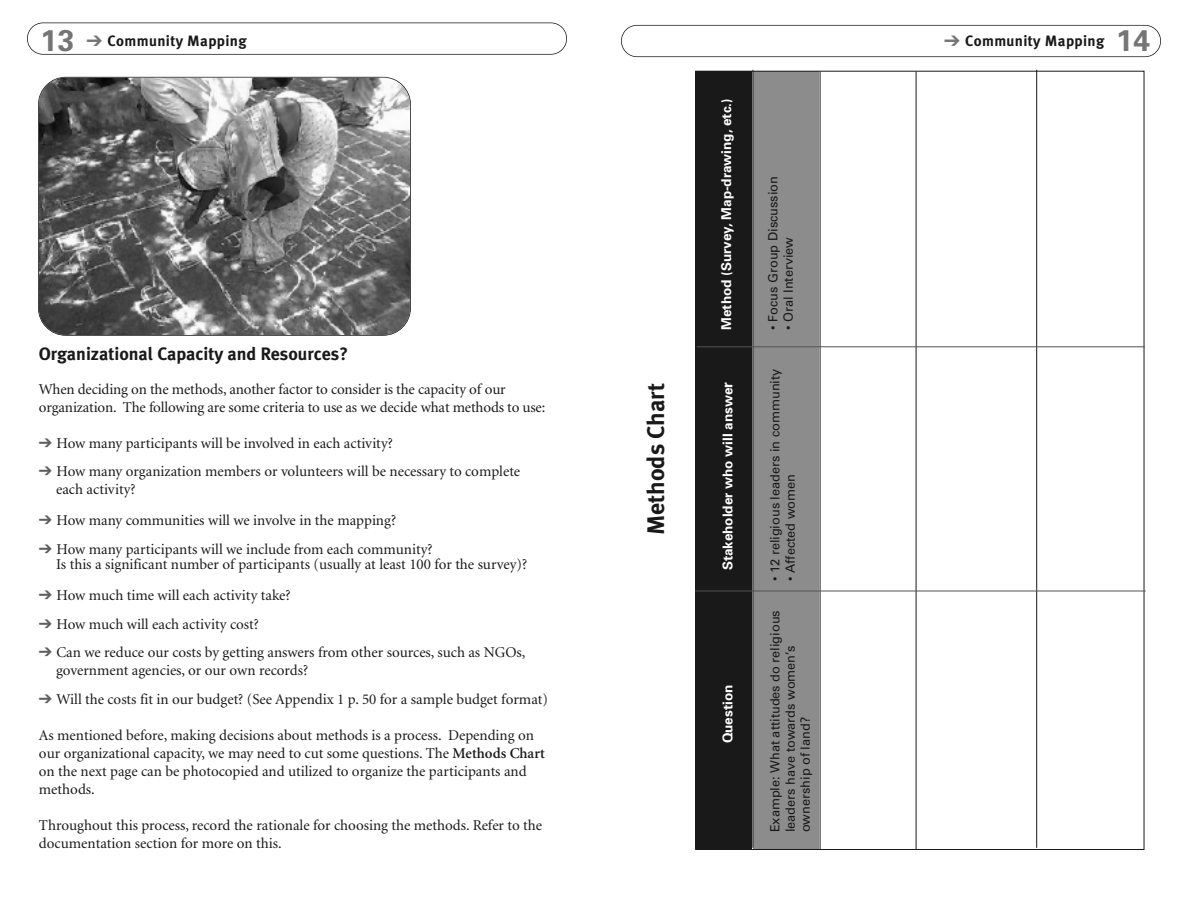
<style>
.page{position:relative;width:1188px;height:918px;background:#fff}
.page>*{position:absolute;margin:0;border:0;box-sizing:border-box;transform-origin:0 0}
.t1{font:700 24px "Meta Plus";color:#191919}
.t2{font:700 18px "Meta Plus";color:#191919}
.t3{font:15px/18px "Minion";color:#191919}
.t4{font:700 15px "Meta Plus";letter-spacing:.025em;color:#191919}
.t5{font:700 13.5px "Univers";color:#fff}
.t6{font:12.75px/15.3px "Univers";color:#191919}
.s1{font-family:"Univers";font-size:30px;color:#757575}
.s2{color:#757575}
.s3{color:#5e5e5e}
.s4{font-weight:600}
.s5{font-size:15px}
</style>
<div class="page">
<div style="left:621px;top:25px;width:540px;height:32px;border:2px solid #191919;border-radius:16px"></div>
<div style="left:27px;top:22px;width:540px;height:33px;border:2px solid #191919;border-radius:16px"></div>
<div style="left:695px;top:72px;width:57px;height:777px;background:#191919"></div>
<div style="left:754px;top:72px;width:65px;height:777px;background:#8c8c8c"></div>
<hr style="left:753px;top:70px;width:1px;height:778px;background:#191919">
<hr style="left:820px;top:72px;width:1px;height:778px;background:#191919">
<hr style="left:916px;top:72px;width:1px;height:778px;background:#191919">
<hr style="left:1036px;top:70px;width:1px;height:778px;background:#191919">
<hr style="left:695px;top:591px;width:451px;height:1px;background:#535353">
<hr style="left:697px;top:346px;width:448px;height:1px;background:#535353">
<img style="left:39px;top:78px;width:371px;height:257px;border-radius:27px">
<div style="left:38px;top:77px;width:373px;height:259px;border:2px solid #191919;border-radius:28px"></div>
<p class="t4" style="left:40px;top:32px;width:208px"><span class="s1">13</span> <span class="s2">➔</span> Community Mapping</p>
<p class="t4" style="left:944px;top:32px;width:207px"><span class="s2">➔</span> Community Mapping <span class="s1">14</span></p>
<p class="t2" style="left:39px;top:344px;width:311px">Organizational Capacity and Resources?</p>
<p class="t3" style="left:39px;top:380px;width:508px">When deciding on the methods, another factor to consider is the capacity of our organization. The following are some criteria to use as we decide what methods to use:</p>
<p class="t3" style="left:39px;top:434px;width:356px"><span class="s3">➔</span> How many participants will be involved in each activity?</p>
<p class="t3" style="left:56px;top:463px;width:466px;text-indent:-17px"><span class="s3">➔</span> How many organization members or volunteers will be necessary to complete each activity?</p>
<p class="t3" style="left:39px;top:512px;width:359px"><span class="s3">➔</span> How many communities will we involve in the mapping?</p>
<p class="t3" style="left:56px;top:542px;width:473px;line-height:15px;text-indent:-17px"><span class="s3">➔</span> How many participants will we include from each community?<br>Is this a significant number of participants (usually at least 100 for the survey)?</p>
<p class="t3" style="left:39px;top:587px;width:253px"><span class="s3">➔</span> How much time will each activity take?</p>
<p class="t3" style="left:39px;top:615px;width:222px"><span class="s3">➔</span> How much will each activity cost?</p>
<p class="t3" style="left:56px;top:644px;width:471px;text-indent:-17px"><span class="s3">➔</span> Can we reduce our costs by getting answers from other sources, such as NGOs, government agencies, or our own records?</p>
<p class="t3" style="left:39px;top:690px;width:511px"><span class="s3">➔</span> Will the costs fit in our budget? (See Appendix 1 p. 50 for a sample budget format)</p>
<p class="t3" style="left:39px;top:726px;width:508px">As mentioned before, making decisions about methods is a process. Depending on our organizational capacity, we may need to cut some questions. The <span class="s4">Methods Chart </span>on the next page can be photocopied and utilized to organize the participants and methods.</p>
<p class="t3" style="left:39px;top:816px;width:505px">Throughout this process, record the rationale for choosing the methods. Refer to the documentation section for more on this.</p>
<h1 class="t1" style="left:642px;top:535px;width:154px;rotate:-90deg">Methods Chart</h1>
<p class="t5" style="left:718px;top:330px;width:233px;rotate:-90deg">Method (Survey, Map-drawing, etc.)</p>
<p class="t5" style="left:719px;top:570px;width:190px;rotate:-90deg">Stakeholder who will answe<span class="s5">r</span></p>
<p class="t5" style="left:719px;top:743px;width:60px;rotate:-90deg">Question</p>
<p class="t6" style="left:765px;top:330px;width:155px;rotate:-90deg">• Focus Group Discussion</p>
<p class="t6" style="left:781px;top:330px;width:94px;rotate:-90deg">• Oral Interview</p>
<p class="t6" style="left:767px;top:581px;width:214px;rotate:-90deg">• 12 religious leaders in community</p>
<p class="t6" style="left:782px;top:581px;width:109px;rotate:-90deg">• Affected women</p>
<p class="t6" style="left:767px;top:832px;width:224px;rotate:-90deg">Example: What attitudes do religious leaders have towards women’s ownership of land?</p>
</div>
